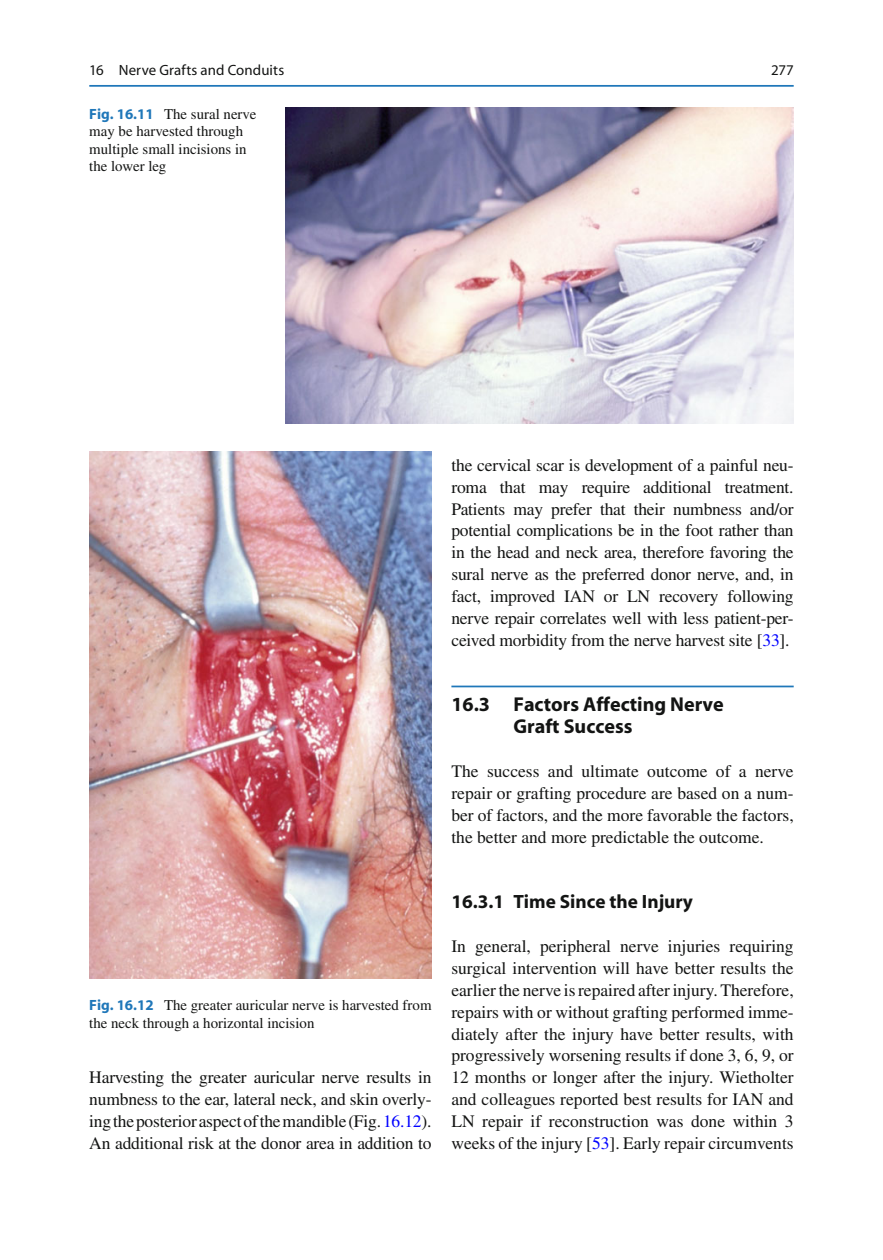
<style>
.page{position:relative;width:883px;height:1260px;background:#fff}
.page>*{position:absolute;margin:0;border:0;box-sizing:border-box;transform-origin:0 0}
.t1{font:700 20.12px/21.9px "Myriad";color:#131413}
.t2{font:700 19.25px "Myriad";color:#131413}
.t3{font:17.5px/21.9px "Times";letter-spacing:-.01em;color:#131413;text-align:justify}
.t4{font:14.88px/17.5px "Times";color:#131413}
.t5{font:14.88px "Myriad";letter-spacing:.005em;color:#131413}
.s1{font-family:"Myriad";font-weight:700;color:#1f77b9}
.s2{color:#00f}
</style>
<div class="page">
<hr style="left:89px;top:85px;width:705px;height:2px;background:#1f77b9">
<hr style="left:451px;top:686px;width:343px;height:1px;background:#1f77b9">
<img style="left:285px;top:107px;width:509px;height:316px">
<img style="left:89px;top:452px;width:343px;height:526px">
<p class="t5" style="left:89px;top:64px;width:196px">16 Nerve Grafts and Conduits</p>
<p class="t5" style="left:771px;top:64px;width:24px">277</p>
<p class="t4" style="left:89px;top:106px;width:169px"><span class="s1">Fig. 16.11</span> The sural nerve may be harvested through multiple small incisions in the lower leg</p>
<p class="t4" style="left:89px;top:998px;width:344px"><span class="s1">Fig. 16.12</span> The greater auricular nerve is harvested from the neck through a horizontal incision</p>
<p class="t3" style="left:89px;top:1068px;width:344px">Harvesting the greater auricular nerve results in numbness to the ear, lateral neck, and skin overly&shy;ing the posterior aspect of the mandible (Fig. <span class="s2">16.12</span> ).<br>An additional risk at the donor area in addition to</p>
<p class="t3" style="left:451px;top:456px;width:344px">the cervical scar is development of a painful neu&shy;roma that may require additional treatment.<br>Patients may prefer that their numbness and/or potential complications be in the foot rather than in the head and neck area, therefore favoring the sural nerve as the preferred donor nerve, and, in fact, improved IAN or LN recovery following nerve repair correlates well with less patient-per&shy;ceived morbidity from the nerve harvest site [ <span class="s2">33</span> ] .</p>
<p class="t1" style="left:513px;top:695px;width:212px;text-indent:-62px">16.3 Factors Affecting Nerve<br>Graft Success</p>
<p class="t3" style="left:451px;top:762px;width:344px">The success and ultimate outcome of a nerve repair or grafting procedure are based on a num&shy;ber of factors, and the more favorable the factors, the better and more predictable the outcome.</p>
<p class="t2" style="left:451px;top:895px;width:243px">16.3.1 Time Since the Injury</p>
<p class="t3" style="left:451px;top:937px;width:344px">In general, peripheral nerve injuries requiring surgical intervention will have better results the earlier the nerve is repaired after injury. Therefore, repairs with or without grafting performed imme&shy;diately after the injury have better results, with progressively worsening results if done 3, 6, 9, or 12 months or longer after the injury. Wietholter and colleagues reported best results for IAN and LN repair if reconstruction was done within 3 weeks of the injury [ <span class="s2">53</span> ] . Early repair circumvents</p>
</div>
